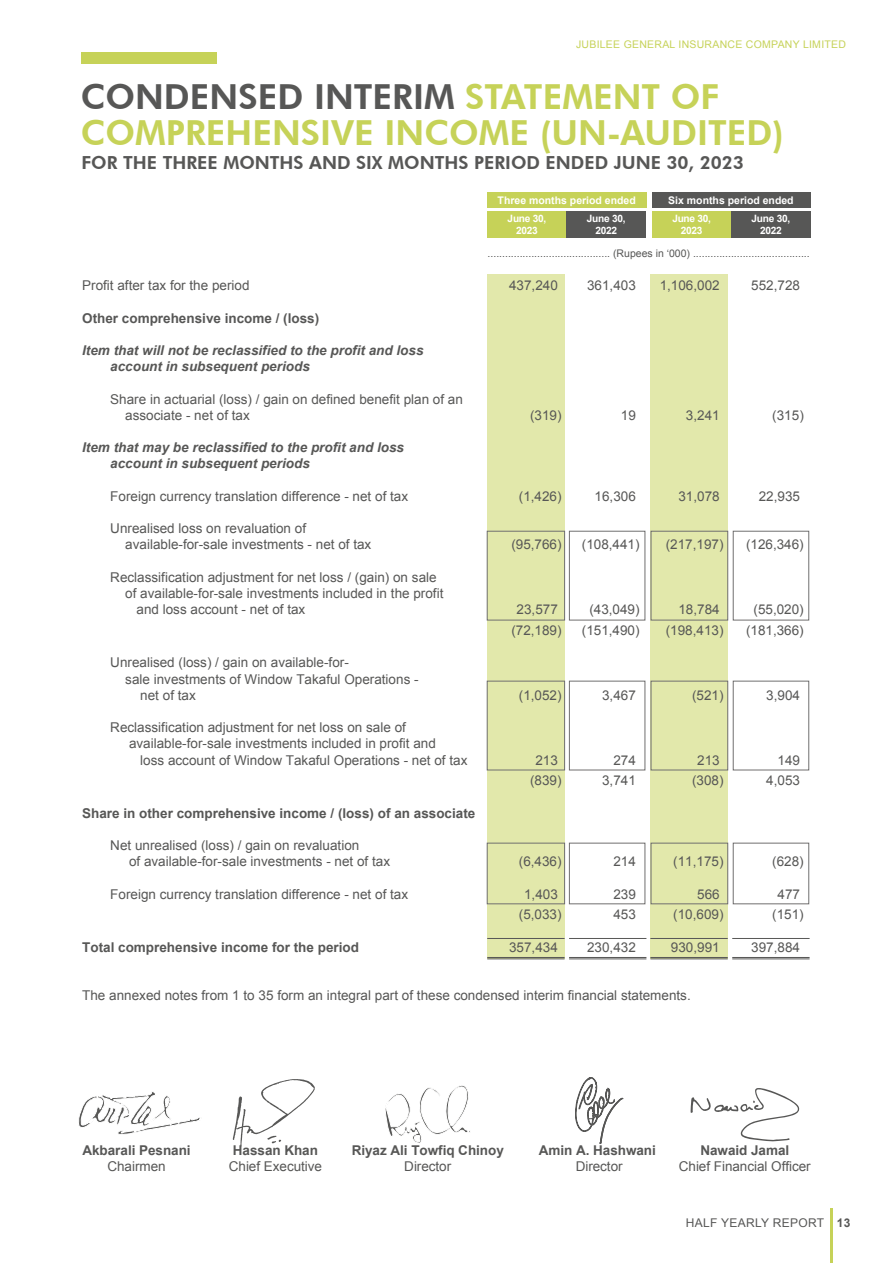
<style>
.page{position:relative;width:893px;height:1263px;background:#fff}
.page>*{position:absolute;margin:0;border:0;box-sizing:border-box;transform-origin:0 0}
.t1{font:800 34.5px/36px "Futura BT";color:#c6d258}
.t2{font:800 18px "Futura BT";color:#575756}
.t3{font:13.5px/16.2px "Arial";color:#575756}
.t4{font:700 13.5px "Arial";color:#575756}
.t5{font:italic 700 13.5px/16.2px "Arial";color:#575756}
.t6{font:12px "Arial";letter-spacing:.025em;color:#575756}
.t7{font:10.5px "Arial";color:#575756}
.t8{font:700 10.5px "Arial";color:#fff}
.t9{font:10.5px "Arial";letter-spacing:.025em;color:#c6d258}
.t10{font:700 10.2px/12.1px "Arial";letter-spacing:-.025em;color:#fff;text-align:center}
.s1{color:#575756}
.s2{font-weight:700}
</style>
<div class="page">
<div style="left:487px;top:274px;width:78px;height:685px;background:#e2e8ab"></div>
<div style="left:651px;top:274px;width:77px;height:685px;background:#e2e8ab"></div>
<div style="left:82px;top:52px;width:135px;height:12px;background:#c6d258"></div>
<div style="left:487px;top:211px;width:79px;height:27px;background:#c6d258"></div>
<div style="left:566px;top:211px;width:80px;height:27px;background:#575756"></div>
<div style="left:652px;top:211px;width:79px;height:27px;background:#c6d258"></div>
<div style="left:731px;top:211px;width:80px;height:27px;background:#575756"></div>
<div style="left:487px;top:192px;width:159px;height:16px;background:#c6d258"></div>
<div style="left:652px;top:192px;width:159px;height:16px;background:#575756"></div>
<hr style="left:650px;top:957px;width:78px;height:1px;background:#575756">
<hr style="left:650px;top:959px;width:78px;height:1px;background:#575756">
<hr style="left:732px;top:957px;width:78px;height:1px;background:#575756">
<hr style="left:732px;top:959px;width:78px;height:1px;background:#575756">
<hr style="left:487px;top:957px;width:78px;height:1px;background:#575756">
<hr style="left:487px;top:959px;width:78px;height:1px;background:#575756">
<hr style="left:569px;top:957px;width:77px;height:1px;background:#575756">
<hr style="left:569px;top:959px;width:77px;height:1px;background:#575756">
<hr style="left:650px;top:938px;width:78px;height:1px;background:#575756">
<hr style="left:732px;top:938px;width:78px;height:1px;background:#575756">
<hr style="left:487px;top:938px;width:78px;height:1px;background:#575756">
<hr style="left:569px;top:938px;width:77px;height:1px;background:#575756">
<div style="left:733px;top:531px;width:76px;height:89px;border:1px solid #706f6f"></div>
<div style="left:651px;top:531px;width:77px;height:89px;border:1px solid #706f6f"></div>
<div style="left:569px;top:531px;width:76px;height:89px;border:1px solid #706f6f"></div>
<div style="left:487px;top:531px;width:78px;height:89px;border:1px solid #706f6f"></div>
<div style="left:733px;top:681px;width:76px;height:89px;border:1px solid #706f6f"></div>
<div style="left:651px;top:681px;width:77px;height:89px;border:1px solid #706f6f"></div>
<div style="left:569px;top:681px;width:76px;height:89px;border:1px solid #706f6f"></div>
<div style="left:487px;top:681px;width:78px;height:89px;border:1px solid #706f6f"></div>
<div style="left:733px;top:843px;width:76px;height:61px;border:1px solid #706f6f"></div>
<div style="left:651px;top:843px;width:77px;height:61px;border:1px solid #706f6f"></div>
<div style="left:569px;top:843px;width:76px;height:61px;border:1px solid #706f6f"></div>
<div style="left:487px;top:843px;width:78px;height:61px;border:1px solid #706f6f"></div>
<hr style="left:830px;top:1208px;width:3px;height:55px;background:#c6d258">
<svg style="left:233px;top:1079px;width:82px;height:68px"></svg>
<svg style="left:78px;top:1092px;width:122px;height:43px"></svg>
<svg style="left:691px;top:1088px;width:109px;height:53px"></svg>
<svg style="left:385px;top:1085px;width:85px;height:58px"></svg>
<svg style="left:575px;top:1077px;width:49px;height:67px"></svg>
<p class="t9" style="left:576px;top:38px;width:271px">JUBILEE GENERAL INSURANCE COMPANY LIMITED</p>
<h1 class="t1" style="left:81px;top:79px;width:705px"><span class="s1">CONDENSED INTERIM</span> STATEMENT OF<br>COMPREHENSIVE INCOME (UN-AUDITED)</h1>
<h2 class="t2" style="left:82px;top:151px;width:664px">FOR THE THREE MONTHS AND SIX MONTHS PERIOD ENDED JUNE 30, 2023</h2>
<p class="t8" style="left:498px;top:194px;width:140px">Three months period ended</p>
<p class="t8" style="left:668px;top:194px;width:127px">Six months period ended</p>
<p class="t10" style="left:508px;top:213px;width:40px">June 30,<br>2023</p>
<p class="t10" style="left:751px;top:213px;width:40px">June 30,<br>2022</p>
<p class="t10" style="left:587px;top:213px;width:40px">June 30,<br>2022</p>
<p class="t10" style="left:672px;top:213px;width:40px">June 30,<br>2023</p>
<p class="t7" style="left:488px;top:246px;width:324px">.......................................... (Rupees in ‘000) ........................................</p>
<p class="t3" style="left:82px;top:277px;width:169px">Profit after tax for the period</p>
<p class="t3" style="left:509px;top:277px;width:50px">437,240</p>
<p class="t3" style="left:587px;top:277px;width:50px">361,403</p>
<p class="t3" style="left:660px;top:277px;width:62px">1,106,002</p>
<p class="t3" style="left:751px;top:277px;width:50px">552,728</p>
<p class="t4" style="left:82px;top:309px;width:239px">Other comprehensive income / (loss)</p>
<p class="t5" style="left:110px;top:343px;width:315px;text-indent:-28px">Item that will not be reclassified to the profit and loss account in subsequent periods</p>
<p class="t3" style="left:125px;top:391px;width:339px;text-indent:-15px">Share in actuarial (loss) / gain on defined benefit plan of an associate - net of tax</p>
<p class="t3" style="left:530px;top:407px;width:33px">(319)</p>
<p class="t3" style="left:621px;top:407px;width:17px">19</p>
<p class="t3" style="left:686px;top:407px;width:35px">3,241</p>
<p class="t3" style="left:772px;top:407px;width:33px">(315)</p>
<p class="t5" style="left:110px;top:440px;width:295px;text-indent:-28px">Item that may be reclassified to the profit and loss account in subsequent periods</p>
<p class="t3" style="left:110px;top:488px;width:299px">Foreign currency translation difference - net of tax</p>
<p class="t3" style="left:519px;top:488px;width:44px">(1,426)</p>
<p class="t3" style="left:595px;top:488px;width:43px">16,306</p>
<p class="t3" style="left:678px;top:488px;width:43px">31,078</p>
<p class="t3" style="left:759px;top:488px;width:43px">22,935</p>
<p class="t3" style="left:125px;top:520px;width:248px;text-indent:-15px">Unrealised loss on revaluation of available-for-sale investments - net of tax</p>
<p class="t3" style="left:511px;top:537px;width:52px">(95,766)</p>
<p class="t3" style="left:582px;top:537px;width:59px">(108,441)</p>
<p class="t3" style="left:666px;top:537px;width:59px">(217,197)</p>
<p class="t3" style="left:746px;top:537px;width:59px">(126,346)</p>
<p class="t3" style="left:110px;top:569px;width:328px">Reclassification adjustment for net loss / (gain) on sale</p>
<p class="t3" style="left:125px;top:585px;width:320px">of available-for-sale investments included in the profit</p>
<p class="t3" style="left:137px;top:601px;width:170px">and loss account - net of tax</p>
<p class="t3" style="left:517px;top:601px;width:43px">23,577</p>
<p class="t3" style="left:589px;top:601px;width:52px">(43,049)</p>
<p class="t3" style="left:678px;top:601px;width:43px">18,784</p>
<p class="t3" style="left:753px;top:601px;width:52px">(55,020)</p>
<p class="t3" style="left:511px;top:622px;width:52px">(72,189)</p>
<p class="t3" style="left:582px;top:622px;width:59px">(151,490)</p>
<p class="t3" style="left:666px;top:622px;width:59px">(198,413)</p>
<p class="t3" style="left:746px;top:622px;width:59px">(181,366)</p>
<p class="t3" style="left:110px;top:655px;width:240px">Unrealised (loss) / gain on available-for-</p>
<p class="t3" style="left:125px;top:671px;width:295px">sale investments of Window Takaful Operations -</p>
<p class="t3" style="left:140px;top:687px;width:57px">net of tax</p>
<p class="t3" style="left:519px;top:687px;width:44px">(1,052)</p>
<p class="t3" style="left:602px;top:687px;width:35px">3,467</p>
<p class="t3" style="left:692px;top:687px;width:33px">(521)</p>
<p class="t3" style="left:766px;top:687px;width:35px">3,904</p>
<p class="t3" style="left:110px;top:719px;width:297px">Reclassification adjustment for net loss on sale of</p>
<p class="t3" style="left:129px;top:736px;width:308px">available-for-sale investments included in profit and</p>
<p class="t3" style="left:140px;top:752px;width:329px">loss account of Window Takaful Operations - net of tax</p>
<p class="t3" style="left:535px;top:752px;width:24px">213</p>
<p class="t3" style="left:613px;top:752px;width:24px">274</p>
<p class="t3" style="left:697px;top:752px;width:24px">213</p>
<p class="t3" style="left:777px;top:752px;width:24px">149</p>
<p class="t3" style="left:530px;top:772px;width:33px">(839)</p>
<p class="t3" style="left:602px;top:772px;width:35px">3,741</p>
<p class="t3" style="left:692px;top:772px;width:33px">(308)</p>
<p class="t3" style="left:766px;top:772px;width:35px">4,053</p>
<p class="t4" style="left:82px;top:804px;width:395px">Share in other comprehensive income / (loss) of an associate</p>
<p class="t3" style="left:129px;top:837px;width:263px;text-indent:-19px">Net unrealised (loss) / gain on revaluation<br>of available-for-sale investments - net of tax</p>
<p class="t3" style="left:519px;top:853px;width:44px">(6,436)</p>
<p class="t3" style="left:613px;top:853px;width:24px">214</p>
<p class="t3" style="left:673px;top:853px;width:52px">(11,175)</p>
<p class="t3" style="left:772px;top:853px;width:33px">(628)</p>
<p class="t3" style="left:110px;top:886px;width:299px">Foreign currency translation difference - net of tax</p>
<p class="t3" style="left:524px;top:886px;width:35px">1,403</p>
<p class="t3" style="left:613px;top:886px;width:24px">239</p>
<p class="t3" style="left:697px;top:886px;width:24px">566</p>
<p class="t3" style="left:777px;top:886px;width:24px">477</p>
<p class="t3" style="left:519px;top:907px;width:44px">(5,033)</p>
<p class="t3" style="left:613px;top:907px;width:24px">453</p>
<p class="t3" style="left:673px;top:907px;width:52px">(10,609)</p>
<p class="t3" style="left:772px;top:907px;width:33px">(151)</p>
<p class="t4" style="left:82px;top:938px;width:278px">Total comprehensive income for the period</p>
<p class="t3" style="left:509px;top:939px;width:50px">357,434</p>
<p class="t3" style="left:587px;top:939px;width:50px">230,432</p>
<p class="t3" style="left:671px;top:939px;width:50px">930,991</p>
<p class="t3" style="left:751px;top:939px;width:50px">397,884</p>
<p class="t3" style="left:82px;top:988px;width:610px">The annexed notes from 1 to 35 form an integral part of these condensed interim financial statements.</p>
<p class="t4" style="left:82px;top:1141px;width:110px">Akbarali Pesnani</p>
<p class="t3" style="left:107px;top:1158px;width:60px">Chairmen</p>
<p class="t4" style="left:233px;top:1141px;width:87px">Hassan Khan</p>
<p class="t3" style="left:229px;top:1158px;width:95px">Chief Executive</p>
<p class="t4" style="left:352px;top:1141px;width:154px">Riyaz Ali Towfiq Chinoy</p>
<p class="t3" style="left:404px;top:1158px;width:48px">Director</p>
<p class="t4" style="left:539px;top:1141px;width:119px">Amin A. Hashwani</p>
<p class="t3" style="left:576px;top:1158px;width:48px">Director</p>
<p class="t4" style="left:700px;top:1141px;width:90px">Nawaid Jamal</p>
<p class="t3" style="left:679px;top:1158px;width:133px">Chief Financial Officer</p>
<p class="t6" style="left:686px;top:1215px;width:166px">HALF YEARLY REPORT <span class="s2">13</span></p>
</div>
